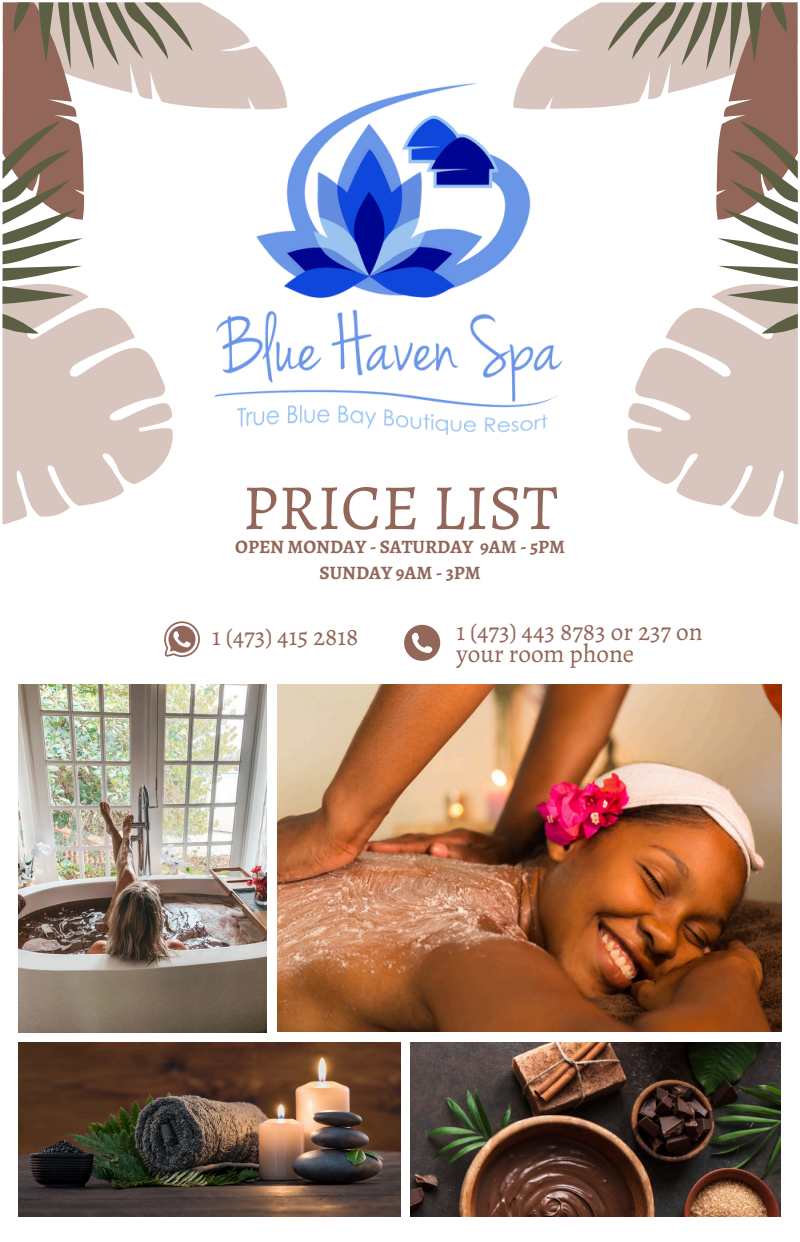
<style>
.page{position:relative;width:800px;height:1242px;background:#fff}
.page>*{position:absolute;margin:0;border:0;box-sizing:border-box;transform-origin:0 0}
.t1{font:64.6px "Alegreya";color:#926659}
.t2{font:25.2px/22.2px "Alegreya";color:#926659}
.t3{font:700 19px "Alegreya";color:#926659}
</style>
<div class="page">
<img style="left:19px;top:684px;width:247px;height:348px">
<img style="left:277px;top:684px;width:504px;height:348px">
<img style="left:19px;top:1043px;width:381px;height:174px">
<img style="left:410px;top:1043px;width:370px;height:174px">
<img style="left:214px;top:83px;width:349px;height:352px">
<svg style="left:3px;top:334px;width:170px;height:191px;fill:#d8c5be"></svg>
<svg style="left:193px;top:2px;width:94px;height:218px"></svg>
<svg style="left:3px;top:2px;width:190px;height:332px"></svg>
<svg style="left:627px;top:334px;width:170px;height:191px;fill:#d8c5be"></svg>
<svg style="left:513px;top:2px;width:94px;height:218px"></svg>
<svg style="left:607px;top:2px;width:190px;height:332px"></svg>
<svg style="left:164px;top:621px;width:35px;height:36px"></svg>
<svg style="left:404px;top:625px;width:36px;height:36px"></svg>
<p class="t1" style="left:242px;top:463px;width:317px">PRICE LIST</p>
<p class="t3" style="left:235px;top:534px;width:331px">OPEN MONDAY - SATURDAY 9AM - 5PM</p>
<p class="t3" style="left:319px;top:560px;width:163px">SUNDAY 9AM - 3PM</p>
<p class="t2" style="left:212px;top:626px;width:148px">1 (473) 415 2818</p>
<p class="t2" style="left:456px;top:620px;width:248px">1 (473) 443 8783 or 237 on your room phone</p>
</div>
